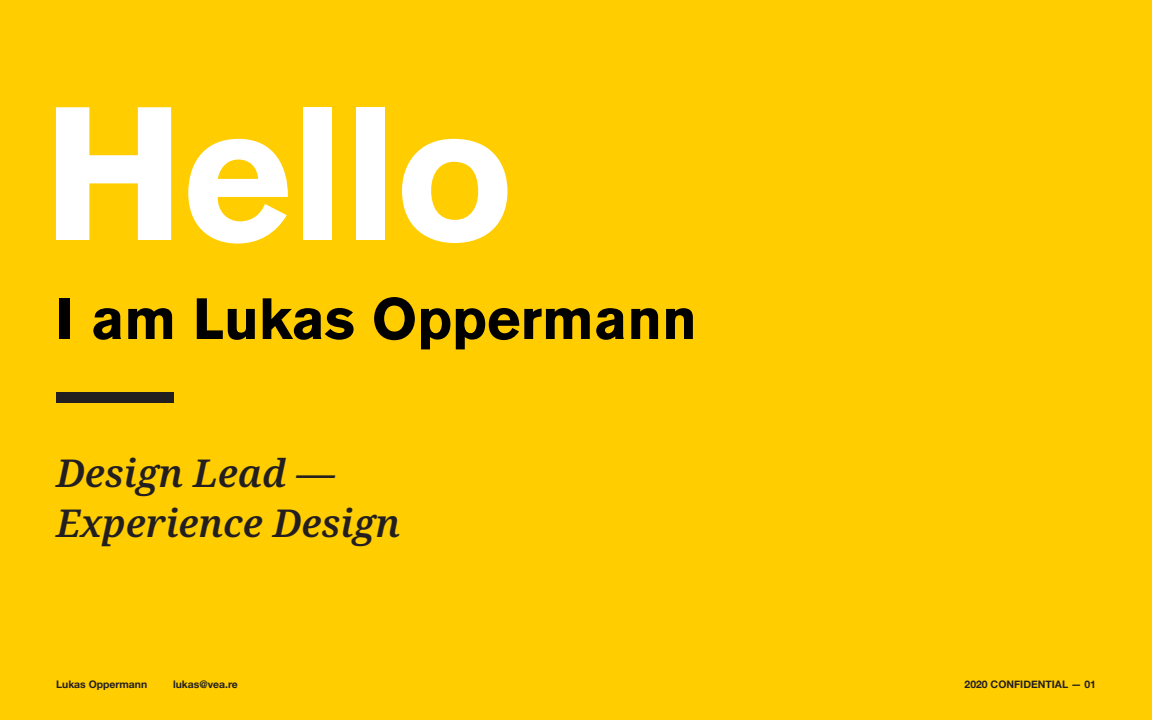
<style>
.page{position:relative;width:1152px;height:720px;background:#ffcd00}
.page>*{position:absolute;margin:0;border:0;box-sizing:border-box;transform-origin:0 0}
.t1{font:700 188px "Akzidenz Grotesk Pro";letter-spacing:-.01em;color:#fff}
.t2{font:700 57.6px "Akzidenz Grotesk Pro";color:#000}
.t3{font:italic 600 38.4px/49.6px "Noto Serif";color:#231f20}
.t4{font:700 10.4px "Helvetica Neue";color:#231f20}
</style>
<div class="page">
<div style="left:56px;top:392px;width:117px;height:10px;background:#231f20"></div>
<h1 class="t1" style="left:43px;top:99px;width:472px">Hello</h1>
<h2 class="t2" style="left:56px;top:296px;width:642px">I am Lukas Oppermann</h2>
<h3 class="t3" style="left:56px;top:447px;width:346px">Design Lead —<br>Experience Design</h3>
<p class="t4" style="left:56px;top:678px;width:93px">Lukas Oppermann</p>
<p class="t4" style="left:173px;top:678px;width:66px">lukas@vea.re</p>
<p class="t4" style="left:965px;top:678px;width:133px">2020 CONFIDENTIAL — 01</p>
</div>
